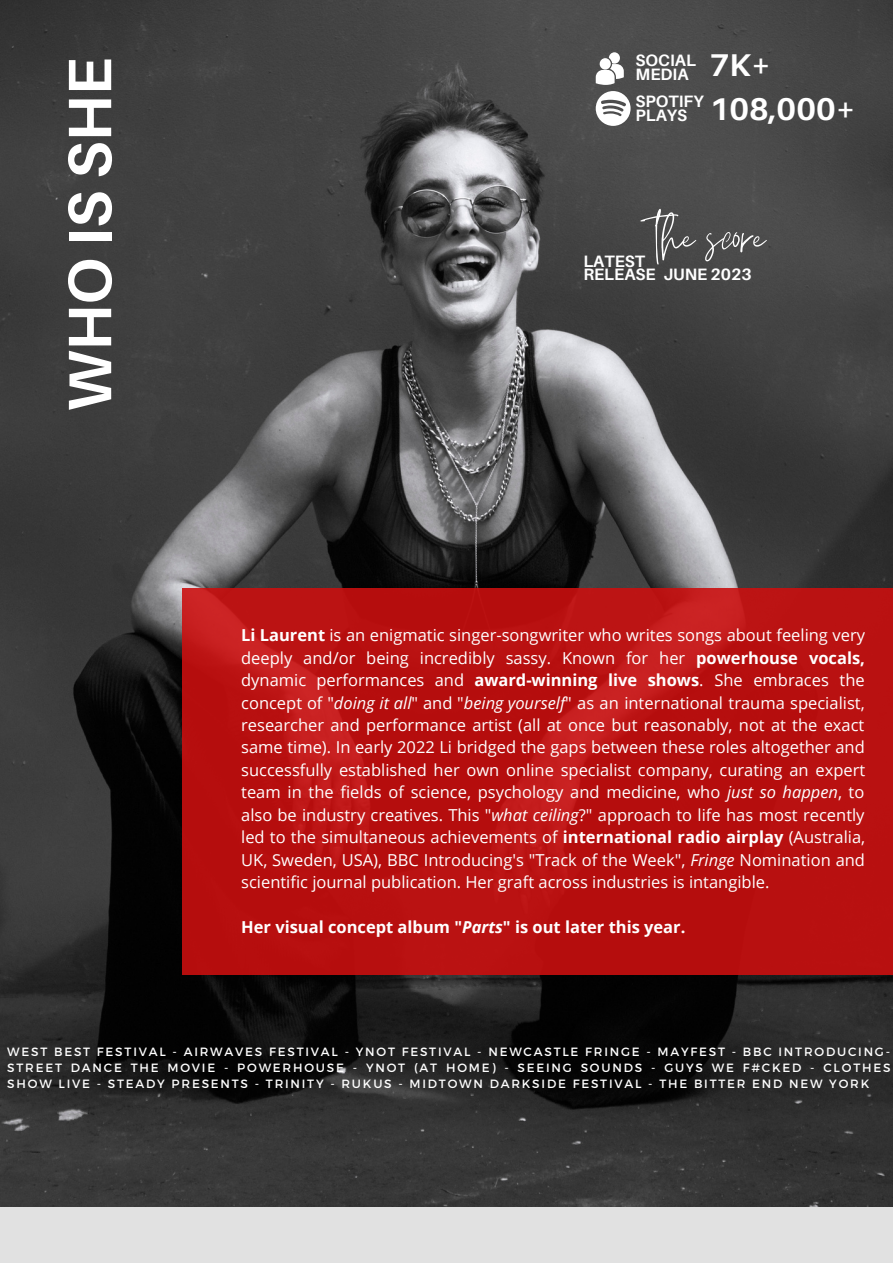
<style>
.page{position:relative;width:893px;height:1264px;background:#fff}
.page>*{position:absolute;margin:0;border:0;box-sizing:border-box;transform-origin:0 0}
.t1{font:700 61.35px "Aileron";color:#fff}
.t2{font:57.45px "Themysion";color:#fff}
.t3{font:700 31.5px "Aileron";color:#fff}
.t4{font:16.5px/22.5px "Open Sans";color:#fff;text-align:justify}
.t5{font:700 16.5px "Open Sans";color:#fff}
.t6{font:700 16.5px/13.5px "Aileron";color:#fff}
.t7{font:12px/16px "Montserrat";letter-spacing:.15em;color:#fff;text-align:justify}
.s1{font-weight:700}
.s2{font-style:italic}
</style>
<div class="page">
<div style="left:0;top:0;width:892px;height:1262px;background:#e1e1e1"></div>
<img style="left:0;top:0;width:892px;height:1206px">
<svg style="left:182px;top:588px;width:710px;height:386px;background:#b81010"></svg>
<svg style="left:595px;top:52px;width:28px;height:33px"></svg>
<svg style="left:595px;top:91px;width:35px;height:35px"></svg>
<p class="t1" style="left:52px;top:411px;width:355px;rotate:-90deg">WHO IS SHE</p>
<p class="t3" style="left:709px;top:45px;width:62px">7K+</p>
<p class="t3" style="left:709px;top:89px;width:147px">108,000+</p>
<p class="t6" style="left:635px;top:53px;width:62px">SOCIAL<br>MEDIA</p>
<p class="t6" style="left:635px;top:94px;width:70px">SPOTIFY</p>
<p class="t6" style="left:635px;top:108px;width:53px">PLAYS</p>
<p class="t2" style="left:654px;top:194px;width:111px">the score</p>
<p class="t6" style="left:583px;top:254px;width:74px">LATEST<br>RELEASE</p>
<p class="t6" style="left:663px;top:267px;width:90px">JUNE 2023</p>
<p class="t4" style="left:241px;top:623px;width:625px"><span class="s1">Li Laurent</span> is an enigmatic singer-songwriter who writes songs about feeling very deeply and/or being incredibly sassy. Known for her <span class="s1">powerhouse vocals, </span>dynamic performances and <span class="s1">award-winning live shows</span>. She embraces the concept of "<span class="s2">doing it all</span>" and "<span class="s2">being yourself</span>" as an international trauma specialist, researcher and performance artist (all at once but reasonably, not at the exact same time). In early 2022 Li bridged the gaps between these roles altogether and successfully established her own online specialist company, curating an expert team in the fields of science, psychology and medicine, who <span class="s2">just so happen</span>, to also be industry creatives. This "<span class="s2">what ceiling</span>?" approach to life has most recently led to the simultaneous achievements of <span class="s1">international radio airplay</span> (Australia, UK, Sweden, USA), BBC Introducing's "Track of the Week", <span class="s2">Fringe</span> Nomination and scientific journal publication. Her graft across industries is intangible.</p>
<p class="t5" style="left:241px;top:915px;width:445px">Her visual concept album "<span class="s2">Parts</span>" is out later this year.</p>
<p class="t7" style="left:7px;top:1043px;width:884px">WEST BEST FESTIVAL - AIRWAVES FESTIVAL - YNOT FESTIVAL - NEWCASTLE FRINGE - MAYFEST - BBC INTRODUCING-STREET DANCE THE MOVIE - POWERHOUSE - YNOT (AT HOME) - SEEING SOUNDS - GUYS WE F#CKED - CLOTHES SHOW LIVE - STEADY PRESENTS - TRINITY - RUKUS - MIDTOWN DARKSIDE FESTIVAL - THE BITTER END NEW YORK</p>
</div>
